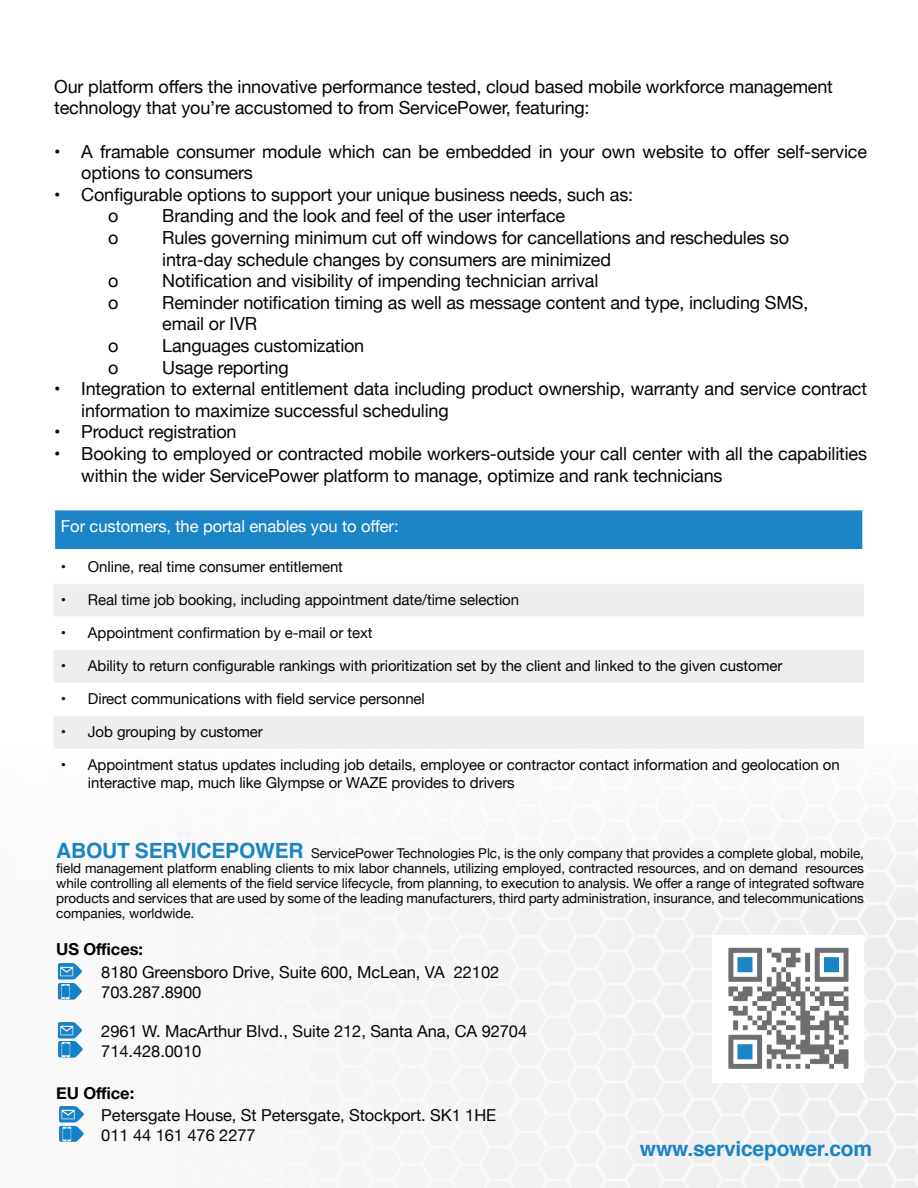
<style>
.page{position:relative;width:918px;height:1188px;background:#fff}
.page>*{position:absolute;margin:0;border:0;box-sizing:border-box;transform-origin:0 0}
.t1{font:700 21px "Helvetica";letter-spacing:-.01em;color:#1a84c5}
.t2{font:18px/21.6px "Helvetica Neue";letter-spacing:-.01em;color:#040503}
.t3{font:16.5px "Helvetica Neue";letter-spacing:-.005em;color:#040503}
.t4{font:16.5px "Helvetica Neue";letter-spacing:-.005em;color:#fff}
.t5{font:700 16.5px "Helvetica Neue";letter-spacing:-.005em;color:#040503}
.t6{font:15px/18px "Helvetica Neue";letter-spacing:-.005em;color:#040503}
.t7{font:13.5px/15px "Helvetica Neue";letter-spacing:-.005em;color:#040503;text-align:justify}
.s1{font-family:"Helvetica";font-weight:700;font-size:21px;color:#1a84c5}
</style>
<div class="page">
<div style="left:352px;top:816px;width:566px;height:372px;background:#f3f3f4"></div>
<img style="left:57px;top:963px;width:26px;height:17px">
<img style="left:57px;top:983px;width:25px;height:17px">
<img style="left:57px;top:1022px;width:26px;height:16px">
<img style="left:58px;top:1038px;width:25px;height:20px">
<img style="left:59px;top:1106px;width:25px;height:16px">
<img style="left:59px;top:1122px;width:25px;height:20px">
<img style="left:712px;top:936px;width:152px;height:147px">
<div style="left:53px;top:509px;width:811px;height:42px;background:#1a84c5"></div>
<svg style="left:53px;top:584px;width:811px;height:165px;fill:#eeeeef"></svg>
<hr style="left:53px;top:583px;width:811px;height:1px;background:#fafafa">
<hr style="left:53px;top:616px;width:811px;height:1px;background:#fafafa">
<hr style="left:53px;top:649px;width:811px;height:1px;background:#fafafa">
<hr style="left:53px;top:715px;width:811px;height:1px;background:#fafafa">
<hr style="left:53px;top:796px;width:811px;height:1px;background:#fafafa">
<hr style="left:52px;top:507px;width:814px;height:3px;background:#fff">
<hr style="left:52px;top:510px;width:3px;height:39px;background:#fff">
<svg style="left:862px;top:510px;width:2px;height:39px"></svg>
<hr style="left:52px;top:549px;width:814px;height:3px;background:#fff">
<p class="t2" style="left:54px;top:77px;width:780px">Our platform offers the innovative performance tested, cloud based mobile workforce management</p>
<p class="t2" style="left:54px;top:98px;width:537px">technology that you’re accustomed to from ServicePower, featuring:</p>
<p class="t2" style="left:81px;top:141px;width:787px;text-indent:-27px">• A framable consumer module which can be embedded in your own website to offer self-service options to consumers</p>
<p class="t2" style="left:54px;top:185px;width:580px">• Configurable options to support your unique business needs, such as:</p>
<p class="t2" style="left:108px;top:206px;width:12px">o</p>
<p class="t2" style="left:162px;top:206px;width:404px">Branding and the look and feel of the user interface</p>
<p class="t2" style="left:108px;top:228px;width:12px">o</p>
<p class="t2" style="left:162px;top:228px;width:628px">Rules governing minimum cut off windows for cancellations and reschedules so</p>
<p class="t2" style="left:162px;top:249px;width:450px">intra-day schedule changes by consumers are minimized</p>
<p class="t2" style="left:108px;top:271px;width:12px">o</p>
<p class="t2" style="left:162px;top:271px;width:438px">Notification and visibility of impending technician arrival</p>
<p class="t2" style="left:108px;top:293px;width:12px">o</p>
<p class="t2" style="left:162px;top:293px;width:648px">Reminder notification timing as well as message content and type, including SMS,</p>
<p class="t2" style="left:162px;top:314px;width:97px">email or IVR</p>
<p class="t2" style="left:108px;top:336px;width:12px">o</p>
<p class="t2" style="left:162px;top:336px;width:204px">Languages customization</p>
<p class="t2" style="left:108px;top:357px;width:12px">o</p>
<p class="t2" style="left:162px;top:357px;width:128px">Usage reporting</p>
<p class="t2" style="left:81px;top:379px;width:787px;text-indent:-27px">• Integration to external entitlement data including product ownership, warranty and service contract information to maximize successful scheduling</p>
<p class="t2" style="left:54px;top:422px;width:184px">• Product registration</p>
<p class="t2" style="left:81px;top:444px;width:787px;text-indent:-27px">• Booking to employed or contracted mobile workers-outside your call center with all the capabilities within the wider ServicePower platform to manage, optimize and rank technicians</p>
<p class="t4" style="left:61px;top:514px;width:339px">For customers, the portal enables you to offer:</p>
<p class="t6" style="left:61px;top:559px;width:284px">• Online, real time consumer entitlement</p>
<p class="t6" style="left:61px;top:592px;width:460px">• Real time job booking, including appointment date/time selection</p>
<p class="t6" style="left:61px;top:625px;width:313px">• Appointment confirmation by e-mail or text</p>
<p class="t6" style="left:61px;top:658px;width:723px">• Ability to return configurable rankings with prioritization set by the client and linked to the given customer</p>
<p class="t6" style="left:61px;top:691px;width:366px">• Direct communications with field service personnel</p>
<p class="t6" style="left:61px;top:724px;width:204px">• Job grouping by customer</p>
<p class="t6" style="left:88px;top:757px;width:753px;text-indent:-27px">• Appointment status updates including job details, employee or contractor contact information and geolocation on interactive map, much like Glympse or WAZE provides to drivers</p>
<p class="t7" style="left:56px;top:846px;width:809px"><span class="s1">ABOUT SERVICEPOWER</span> ServicePower Technologies Plc, is the only company that provides a complete global, mobile, field management platform enabling clients to mix labor channels, utilizing employed, contracted resources, and on demand resources while controlling all elements of the field service lifecycle, from planning, to execution to analysis. We offer a range of integrated software products and services that are used by some of the leading manufacturers, third party administration, insurance, and telecommunications companies, worldwide.</p>
<p class="t5" style="left:56px;top:936px;width:88px">US Offices:</p>
<p class="t3" style="left:101px;top:960px;width:399px">8180 Greensboro Drive, Suite 600, McLean, VA 22102</p>
<p class="t3" style="left:101px;top:980px;width:102px">703.287.8900</p>
<p class="t3" style="left:101px;top:1019px;width:427px">2961 W. MacArthur Blvd., Suite 212, Santa Ana, CA 92704</p>
<p class="t3" style="left:101px;top:1039px;width:102px">714.428.0010</p>
<p class="t5" style="left:56px;top:1080px;width:80px">EU Office:</p>
<p class="t3" style="left:101px;top:1104px;width:396px">Petersgate House, St Petersgate, Stockport. SK1 1HE</p>
<p class="t3" style="left:101px;top:1123px;width:156px">011 44 161 476 2277</p>
<p class="t1" style="left:640px;top:1132px;width:234px">www.servicepower.com</p>
</div>
